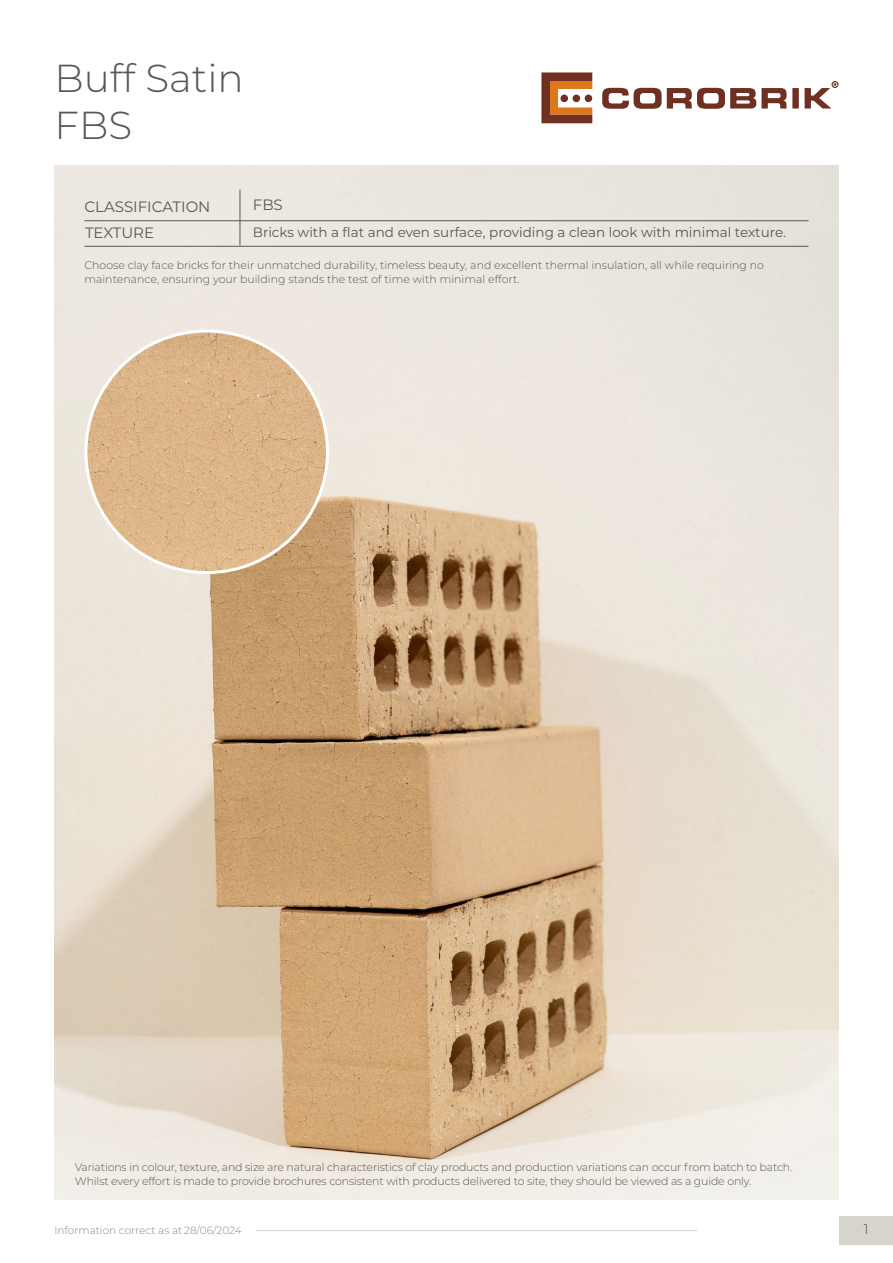
<style>
.page{position:relative;width:893px;height:1263px;background:#fff}
.page>*{position:absolute;margin:0;border:0;box-sizing:border-box;transform-origin:0 0}
.t1{font:300 39px/46.8px "Montserrat";color:#545952}
.t2{font:15px/26.7px "Montserrat";color:#545952}
.t3{font:13.5px "Montserrat";color:#545952}
.t4{font:200 13.5px "Montserrat";color:#000}
.t5{font:300 10.95px/13.5px "Montserrat";letter-spacing:-.015em;color:#545952}
.t6{font:300 10.5px "Montserrat";color:#888884}
</style>
<div class="page">
<div style="left:839px;top:1216px;width:54px;height:29px;background:#d7d4cb"></div>
<hr style="left:256px;top:1230px;width:441px;height:1px;background:#d7d4cb">
<img style="left:54px;top:166px;width:784px;height:1033px">
<svg style="left:602px;top:81px;width:236px;height:28px"></svg>
<svg style="left:541px;top:72px;width:51px;height:51px"></svg>
<div style="left:560px;top:95px;width:8px;height:7px;background:#6f2f21;border-radius:50%"></div>
<div style="left:573px;top:95px;width:7px;height:7px;background:#6f2f21;border-radius:50%"></div>
<div style="left:585px;top:95px;width:7px;height:7px;background:#6f2f21;border-radius:50%"></div>
<hr style="left:240px;top:190px;width:1px;height:55px;background:#545952">
<hr style="left:84px;top:220px;width:725px;height:1px;background:#545952">
<hr style="left:84px;top:246px;width:725px;height:1px;background:#545952">
<img style="left:86px;top:331px;width:241px;height:242px;border-radius:121px">
<h1 class="t1" style="left:54px;top:54px;width:191px">Buff Satin<br>FBS</h1>
<h2 class="t2" style="left:253px;top:191px;width:32px">FBS</h2>
<p class="t3" style="left:253px;top:223px;width:535px">Bricks with a flat and even surface, providing a clean look with minimal texture.</p>
<p class="t5" style="left:84px;top:258px;width:681px">Choose clay face bricks for their unmatched durability, timeless beauty, and excellent thermal insulation, all while requiring no maintenance, ensuring your building stands the test of time with minimal effort.</p>
<h2 class="t2" style="left:84px;top:192px;width:128px">CLASSIFICATION<br>TEXTURE</h2>
<p class="t5" style="left:75px;top:1160px;width:719px">Variations in colour, texture, and size are natural characteristics of clay products and production variations can occur from batch to batch.<br>Whilst every effort is made to provide brochures consistent with products delivered to site, they should be viewed as a guide only.</p>
<p class="t6" style="left:54px;top:1223px;width:189px">Information correct as at 28/06/2024</p>
<p class="t4" style="left:864px;top:1220px;width:6px">1</p>
</div>
